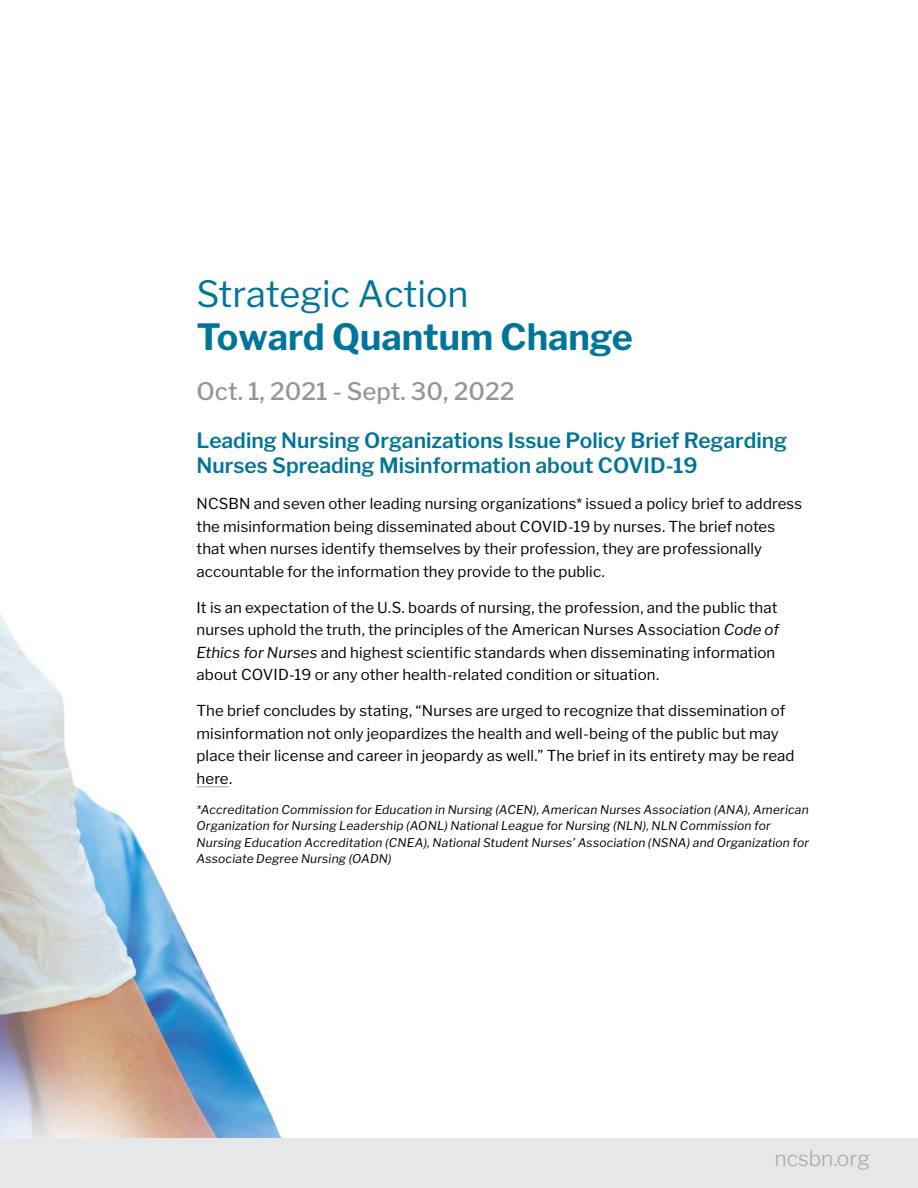
<style>
.page{position:relative;width:918px;height:1188px;background:#fff}
.page>*{position:absolute;margin:0;border:0;box-sizing:border-box;transform-origin:0 0}
.t1{font:700 36px "Libre Franklin";color:#00759a}
.t2{font:36px "Libre Franklin";color:#00759a}
.t3{font:500 24px "Libre Franklin";color:#939598}
.t4{font:600 21px/25.2px "Libre Franklin";color:#00759a}
.t5{font:300 21px "Libre Franklin";color:#a7a9ac}
.t6{font:15px/22.5px "Libre Franklin";letter-spacing:.01em;color:#000}
.t7{font:italic 12px/16.5px "Libre Franklin";letter-spacing:.015em;color:#000}
.s1{font-style:italic}
</style>
<div class="page">
<div style="left:0;top:1137px;width:918px;height:51px;background:#e6e7e8"></div>
<img style="left:0;top:614px;width:282px;height:523px">
<hr style="left:197px;top:786px;width:32px;height:1px;background:#8baac3">
<h1 class="t2" style="left:197px;top:272px;width:274px">Strategic Action</h1>
<h1 class="t1" style="left:197px;top:315px;width:438px">Toward Quantum Change</h1>
<h2 class="t3" style="left:197px;top:377px;width:319px">Oct. 1, 2021 - Sept. 30, 2022</h2>
<h3 class="t4" style="left:197px;top:428px;width:592px">Leading Nursing Organizations Issue Policy Brief Regarding<br>Nurses Spreading Misinformation about COVID-19</h3>
<p class="t6" style="left:197px;top:493px;width:607px">NCSBN and seven other leading nursing organizations* issued a policy brief to address the misinformation being disseminated about COVID-19 by nurses. The brief notes that when nurses identify themselves by their profession, they are professionally accountable for the information they provide to the public.</p>
<p class="t6" style="left:197px;top:596px;width:584px">It is an expectation of the U.S. boards of nursing, the profession, and the public that nurses uphold the truth, the principles of the American Nurses Association <span class="s1">Code of Ethics for Nurses</span> and highest scientific standards when disseminating information about COVID-19 or any other health-related condition or situation.</p>
<p class="t6" style="left:197px;top:700px;width:600px">The brief concludes by stating, “Nurses are urged to recognize that dissemination of misinformation not only jeopardizes the health and well-being of the public but may place their license and career in jeopardy as well.” The brief in its entirety may be read here.</p>
<p class="t7" style="left:197px;top:801px;width:614px">*Accreditation Commission for Education in Nursing (ACEN), American Nurses Association (ANA), American Organization for Nursing Leadership (AONL) National League for Nursing (NLN), NLN Commission for Nursing Education Accreditation (CNEA), National Student Nurses’ Association (NSNA) and Organization for Associate Degree Nursing (OADN)</p>
<h3 class="t5" style="left:774px;top:1145px;width:97px">ncsbn.org</h3>
</div>
